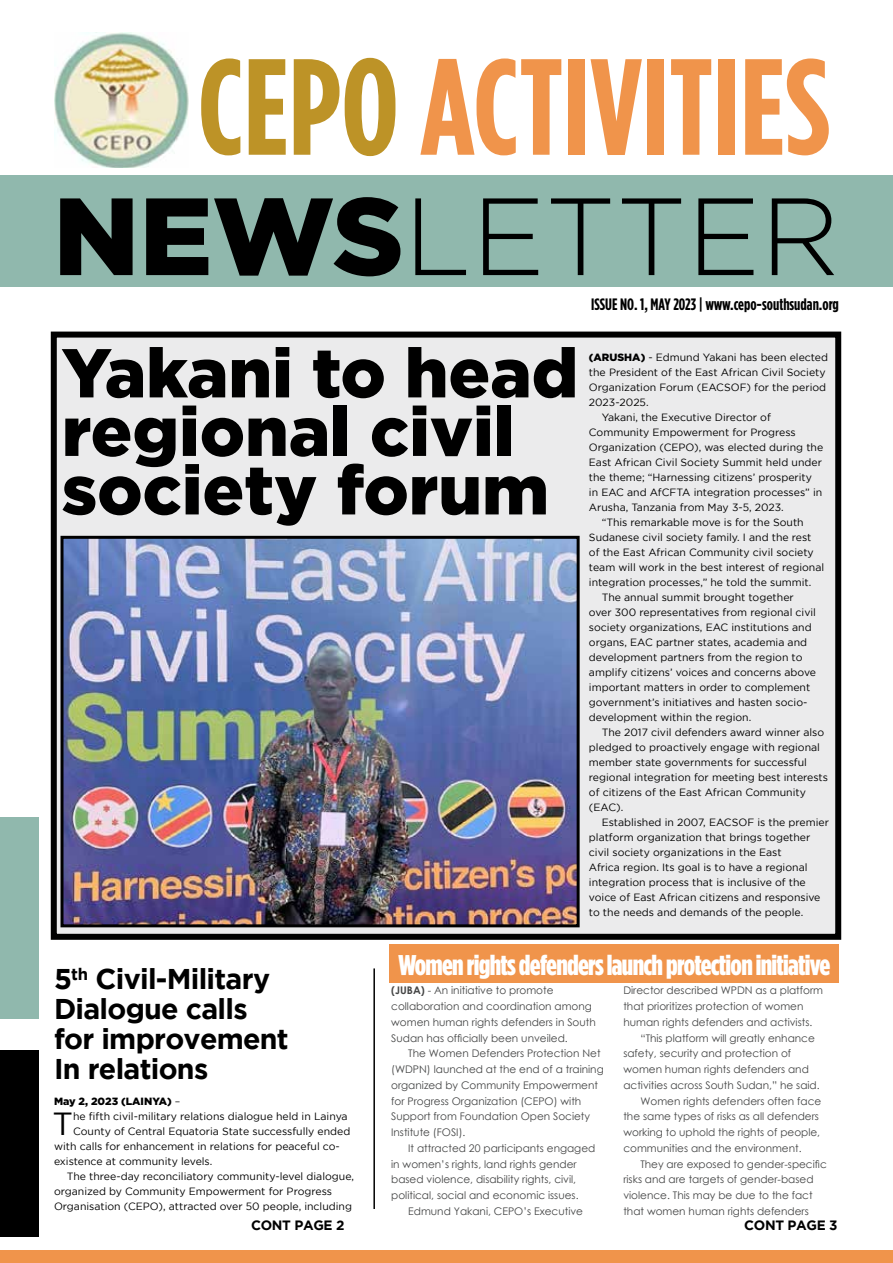
<style>
.page{position:relative;width:893px;height:1263px;background:#fff}
.page>*{position:absolute;margin:0;border:0;box-sizing:border-box;transform-origin:0 0}
.t1{font:700 136.5px "Gotham Cond";color:#f0944b}
.t2{font:300 109.5px "Gotham";color:#000}
.t3{font:900 69px/58.5px "Gotham";color:#000}
.t4{font:31.95px "Gotham";color:#000}
.t5{font:700 28.5px/30px "Gotham";letter-spacing:-.025em;color:#000}
.t6{font:900 28.5px "Gotham Cond";letter-spacing:-.025em;color:#fff}
.t7{font:700 16.5px "Gotham Cond";color:#000}
.t8{font:700 13.5px "Gotham";letter-spacing:-.025em;color:#000}
.t9{font:10.5px "Gotham";color:#000}
.t10{font:10.5px/15.8px "Century Gothic";color:#444545}
.t11{font:900 10.5px "Gotham";color:#000}
.s1{color:#bd9327}
.s2{font-weight:900}
.s3{font-weight:400}
.s4{font-weight:700}
</style>
<div class="page">
<div style="left:54px;top:335px;width:784px;height:602px;background:#ebebec"></div>
<div style="left:51px;top:332px;width:790px;height:608px;border:6px solid #000"></div>
<div style="left:0;top:175px;width:893px;height:112px;background:#90b8ad"></div>
<img style="left:54px;top:33px;width:135px;height:134px">
<img style="left:65px;top:540px;width:511px;height:383px">
<div style="left:61px;top:536px;width:519px;height:391px;border:3px solid #000"></div>
<div style="left:0;top:1251px;width:893px;height:12px;background:#f0944b"></div>
<div style="left:0;top:1051px;width:38px;height:186px;background:#000"></div>
<div style="left:0;top:817px;width:38px;height:202px;background:#90b8ad"></div>
<hr style="left:373px;top:968px;width:2px;height:241px;background:#000">
<div style="left:390px;top:944px;width:449px;height:39px;background:#f0944b"></div>
<h1 class="t1" style="left:198px;top:27px;width:633px"><span class="s1">CEPO</span> ACTIVITIES</h1>
<h2 class="t2" style="left:53px;top:167px;width:788px"><span class="s2">NEWS</span>LETTER</h2>
<h3 class="t3" style="left:62px;top:343px;width:518px">Yakani to head regional civil society forum</h3>
<h3 class="t7" style="left:591px;top:294px;width:249px">ISSUE NO. 1, MAY 2023 | www.cepo-southsudan.org</h3>
<p class="t9" style="left:589px;top:351px;width:241px"><span class="s2">(ARUSHA)</span> - Edmund Yakani has been elected</p>
<p class="t9" style="left:589px;top:366px;width:238px">the President of the East African Civil Society</p>
<p class="t9" style="left:589px;top:381px;width:239px">Organization Forum (EACSOF) for the period</p>
<p class="t9" style="left:589px;top:396px;width:61px">2023-2025.</p>
<p class="t9" style="left:602px;top:411px;width:171px">Yakani, the Executive Director of</p>
<p class="t9" style="left:589px;top:426px;width:208px">Community Empowerment for Progress</p>
<p class="t9" style="left:589px;top:441px;width:236px">Organization (CEPO), was elected during the</p>
<p class="t9" style="left:589px;top:456px;width:234px">East African Civil Society Summit held under</p>
<p class="t9" style="left:589px;top:471px;width:225px">the theme; “Harnessing citizens’ prosperity</p>
<p class="t9" style="left:589px;top:486px;width:235px">in EAC and AfCFTA integration processes” in</p>
<p class="t9" style="left:589px;top:501px;width:196px">Arusha, Tanzania from May 3-5, 2023.</p>
<p class="t9" style="left:602px;top:516px;width:204px">“This remarkable move is for the South</p>
<p class="t9" style="left:589px;top:531px;width:224px">Sudanese civil society family. I and the rest</p>
<p class="t9" style="left:589px;top:546px;width:226px">of the East African Community civil society</p>
<p class="t9" style="left:589px;top:561px;width:237px">team will work in the best interest of regional</p>
<p class="t9" style="left:589px;top:576px;width:224px">integration processes,” he told the summit.</p>
<p class="t9" style="left:602px;top:591px;width:194px">The annual summit brought together</p>
<p class="t9" style="left:589px;top:606px;width:229px">over 300 representatives from regional civil</p>
<p class="t9" style="left:589px;top:621px;width:224px">society organizations, EAC institutions and</p>
<p class="t9" style="left:589px;top:636px;width:220px">organs, EAC partner states, academia and</p>
<p class="t9" style="left:589px;top:651px;width:215px">development partners from the region to</p>
<p class="t9" style="left:589px;top:666px;width:229px">amplify citizens’ voices and concerns above</p>
<p class="t9" style="left:589px;top:681px;width:223px">important matters in order to complement</p>
<p class="t9" style="left:589px;top:696px;width:220px">government’s initiatives and hasten socio-</p>
<p class="t9" style="left:589px;top:711px;width:164px">development within the region.</p>
<p class="t9" style="left:602px;top:726px;width:224px">The 2017 civil defenders award winner also</p>
<p class="t9" style="left:589px;top:741px;width:233px">pledged to proactively engage with regional</p>
<p class="t9" style="left:589px;top:756px;width:220px">member state governments for successful</p>
<p class="t9" style="left:589px;top:771px;width:241px">regional integration for meeting best interests</p>
<p class="t9" style="left:589px;top:786px;width:218px">of citizens of the East African Community</p>
<p class="t9" style="left:589px;top:801px;width:36px">(EAC).</p>
<p class="t9" style="left:602px;top:816px;width:229px">Established in 2007, EACSOF is the premier</p>
<p class="t9" style="left:589px;top:831px;width:223px">platform organization that brings together</p>
<p class="t9" style="left:589px;top:846px;width:194px">civil society organizations in the East</p>
<p class="t9" style="left:589px;top:861px;width:220px">Africa region. Its goal is to have a regional</p>
<p class="t9" style="left:589px;top:876px;width:218px">integration process that is inclusive of the</p>
<p class="t9" style="left:589px;top:891px;width:233px">voice of East African citizens and responsive</p>
<p class="t9" style="left:589px;top:906px;width:216px">to the needs and demands of the people.</p>
<h3 class="t5" style="left:54px;top:963px;width:236px">5<sup>th</sup> Civil-Military<br>Dialogue calls for improvement<br>In relations</h3>
<p class="t11" style="left:54px;top:1094px;width:128px">May 2, 2023 (LAINYA) <span class="s3">–</span></p>
<h3 class="t4" style="left:52px;top:1106px;width:22px">T</h3>
<p class="t9" style="left:73px;top:1110px;width:276px">he fifth civil-military relations dialogue held in Lainya</p>
<p class="t9" style="left:73px;top:1125px;width:279px">County of Central Equatoria State successfully ended</p>
<p class="t9" style="left:54px;top:1140px;width:287px">with calls for enhancement in relations for peaceful co-</p>
<p class="t9" style="left:54px;top:1155px;width:160px">existence at community levels.</p>
<p class="t9" style="left:67px;top:1170px;width:289px">The three-day reconciliatory community-level dialogue,</p>
<p class="t9" style="left:54px;top:1185px;width:280px">organized by Community Empowerment for Progress</p>
<p class="t9" style="left:54px;top:1200px;width:300px">Organisation (CEPO), attracted over 50 people, including</p>
<h3 class="t6" style="left:398px;top:948px;width:433px">Women rights defenders launch protection initiative</h3>
<p class="t10" style="left:391px;top:982px;width:206px"><span class="s4">(JUBA)</span> - An initiative to promote collaboration and coordination among women human rights defenders in South Sudan has officially been unveiled.</p>
<p class="t10" style="left:391px;top:1045px;width:214px;text-indent:17px">The Women Defenders Protection Net (WDPN) launched at the end of a training organized by Community Empowerment for Progress Organization (CEPO) with Support from Foundation Open Society Institute (FOSI).</p>
<p class="t10" style="left:391px;top:1140px;width:206px;text-indent:17px">It attracted 20 participants engaged in women’s rights, land rights gender based violence, disability rights, civil, political, social and economic issues.</p>
<p class="t10" style="left:408px;top:1203px;width:176px">Edmund Yakani, CEPO’s Executive</p>
<p class="t10" style="left:623px;top:982px;width:201px">Director described WPDN as a platform that prioritizes protection of women human rights defenders and activists.</p>
<p class="t10" style="left:640px;top:1030px;width:176px">“This platform will greatly enhance</p>
<p class="t10" style="left:623px;top:1045px;width:169px">safety, security and protection of</p>
<p class="t10" style="left:623px;top:1061px;width:187px">women human rights defenders and</p>
<p class="t10" style="left:623px;top:1077px;width:198px">activities across South Sudan,” he said.</p>
<p class="t10" style="left:640px;top:1093px;width:182px">Women rights defenders often face</p>
<p class="t10" style="left:623px;top:1108px;width:197px">the same types of risks as all defenders</p>
<p class="t10" style="left:623px;top:1124px;width:198px">working to uphold the rights of people,</p>
<p class="t10" style="left:623px;top:1140px;width:180px">communities and the environment.</p>
<p class="t10" style="left:640px;top:1156px;width:188px">They are exposed to gender-specific</p>
<p class="t10" style="left:623px;top:1171px;width:192px">risks and are targets of gender-based</p>
<p class="t10" style="left:623px;top:1187px;width:191px">violence. This may be due to the fact</p>
<p class="t10" style="left:623px;top:1203px;width:187px">that women human rights defenders</p>
<p class="t8" style="left:251px;top:1218px;width:95px">CONT PAGE 2</p>
<p class="t8" style="left:744px;top:1218px;width:95px">CONT PAGE 3</p>
</div>
